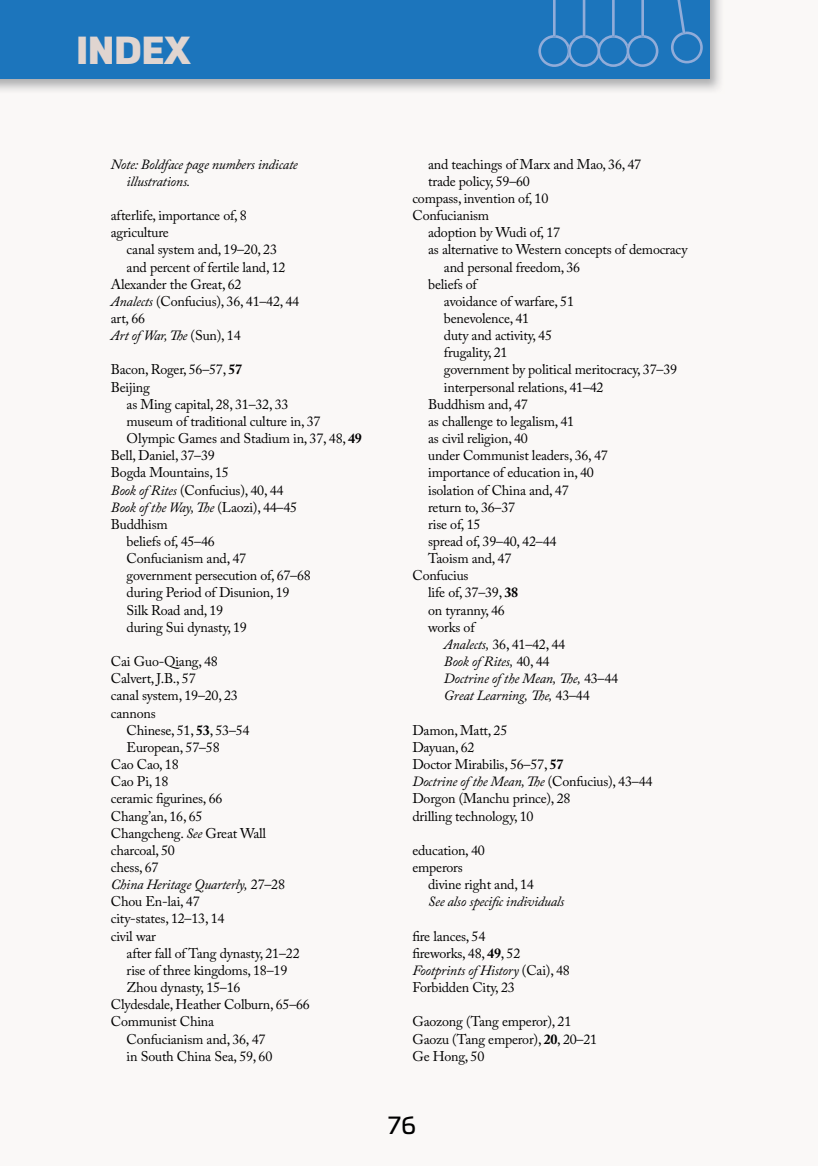
<style>
.page{position:relative;width:819px;height:1166px;background:#fff}
.page>*{position:absolute;margin:0;border:0;box-sizing:border-box;transform-origin:0 0}
.t1{font:900 38.5px "Mettro Pro";letter-spacing:-.015em;color:#e0d5d0}
.t2{font:24.5px "Mettro Pro";color:#000}
.t3{font:14px/17.2px "Adobe Caslon Pro";letter-spacing:-.015em;color:#000}
.t4{font:italic 14px/17.2px "Adobe Caslon Pro";letter-spacing:-.015em;color:#000}
.s1{font-style:italic}
.s2{font-style:normal}
.s3{font-weight:700}
</style>
<div class="page">
<div style="left:0;top:0;width:818px;height:1166px;background:#faf8f7"></div>
<img style="left:0;top:0;width:720px;height:91px">
<div style="left:0;top:0;width:709px;height:79px;background:#1c75bc"></div>
<svg style="left:538px;top:0;width:120px;height:67px"></svg>
<svg style="left:671px;top:0;width:32px;height:63px"></svg>
<h1 class="t1" style="left:76px;top:27px;width:116px">INDEX</h1>
<p class="t4" style="left:127px;top:155px;width:173px;text-indent:-16px">Note: Boldface page numbers indicate illustrations.</p>
<p class="t3" style="left:111px;top:207px;width:137px">afterlife, importance of, 8 agriculture</p>
<p class="t3" style="left:127px;top:241px;width:152px">canal system and, 19–20, 23</p>
<p class="t3" style="left:127px;top:258px;width:160px">and percent of fertile land, 12</p>
<p class="t3" style="left:111px;top:275px;width:132px">Alexander the Great, 62</p>
<p class="t3" style="left:111px;top:292px;width:190px"><span class="s1">Analects</span> (Confucius), 36, 41–42, 44</p>
<p class="t3" style="left:111px;top:309px;width:36px">art, 66</p>
<p class="t4" style="left:111px;top:327px;width:131px">Art of War, The <span class="s2">(Sun), 14</span></p>
<p class="t3" style="left:111px;top:361px;width:133px">Bacon, Roger, 56–57, <span class="s3">57<br></span>Beijing</p>
<p class="t3" style="left:127px;top:395px;width:163px">as Ming capital, 28, 31–32, 33</p>
<p class="t3" style="left:127px;top:412px;width:195px">museum of traditional culture in, 37</p>
<p class="t3" style="left:127px;top:429px;width:237px">Olympic Games and Stadium in, 37, 48, <span class="s3">49</span></p>
<p class="t3" style="left:111px;top:447px;width:106px">Bell, Daniel, 37–39</p>
<p class="t3" style="left:111px;top:464px;width:119px">Bogda Mountains, 15</p>
<p class="t3" style="left:111px;top:481px;width:174px"><span class="s1">Book of Rites</span> (Confucius), 40, 44</p>
<p class="t4" style="left:111px;top:498px;width:188px">Book of the Way, The <span class="s2">(Laozi), 44–45</span></p>
<p class="t3" style="left:111px;top:515px;width:58px">Buddhism</p>
<p class="t3" style="left:127px;top:532px;width:90px">beliefs of, 45–46</p>
<p class="t3" style="left:127px;top:550px;width:121px">Confucianism and, 47</p>
<p class="t3" style="left:127px;top:567px;width:186px">government persecution of, 67–68</p>
<p class="t3" style="left:127px;top:584px;width:164px">during Period of Disunion, 19</p>
<p class="t3" style="left:127px;top:601px;width:98px">Silk Road and, 19</p>
<p class="t3" style="left:127px;top:618px;width:122px">during Sui dynasty, 19</p>
<p class="t3" style="left:111px;top:652px;width:129px">Cai Guo-Qiang, 48<br>Calvert, J.B., 57<br>canal system, 19–20, 23 cannons</p>
<p class="t3" style="left:127px;top:721px;width:124px">Chinese, 51, <span class="s3">53</span>, 53–54</p>
<p class="t3" style="left:127px;top:738px;width:95px">European, 57–58</p>
<p class="t3" style="left:111px;top:755px;width:69px">Cao Cao, 18</p>
<p class="t3" style="left:111px;top:772px;width:59px">Cao Pi, 18</p>
<p class="t3" style="left:111px;top:790px;width:113px">ceramic figurines, 66</p>
<p class="t3" style="left:111px;top:807px;width:93px">Chang’an, 16, 65</p>
<p class="t3" style="left:111px;top:824px;width:157px">Changcheng. <span class="s1">See</span> Great Wall</p>
<p class="t3" style="left:111px;top:841px;width:66px">charcoal, 50</p>
<p class="t3" style="left:111px;top:858px;width:49px">chess, 67</p>
<p class="t4" style="left:111px;top:875px;width:176px">China Heritage Quarterly, <span class="s2">27–28</span></p>
<p class="t3" style="left:111px;top:893px;width:90px">Chou En-lai, 47</p>
<p class="t3" style="left:111px;top:910px;width:115px">city-states, 12–13, 14</p>
<p class="t3" style="left:111px;top:927px;width:47px">civil war</p>
<p class="t3" style="left:127px;top:944px;width:175px">after fall of Tang dynasty, 21–22</p>
<p class="t3" style="left:127px;top:961px;width:162px">rise of three kingdoms, 18–19</p>
<p class="t3" style="left:127px;top:978px;width:115px">Zhou dynasty, 15–16</p>
<p class="t3" style="left:111px;top:995px;width:201px">Clydesdale, Heather Colburn, 65–66</p>
<p class="t3" style="left:111px;top:1013px;width:105px">Communist China</p>
<p class="t3" style="left:127px;top:1030px;width:140px">Confucianism and, 36, 47</p>
<p class="t3" style="left:127px;top:1047px;width:147px">in South China Sea, 59, 60</p>
<p class="t3" style="left:428px;top:155px;width:215px">and teachings of Marx and Mao, 36, 47</p>
<p class="t3" style="left:428px;top:172px;width:103px">trade policy, 59–60</p>
<p class="t3" style="left:412px;top:189px;width:138px">compass, invention of, 10</p>
<p class="t3" style="left:412px;top:207px;width:78px">Confucianism</p>
<p class="t3" style="left:428px;top:224px;width:133px">adoption by Wudi of, 17</p>
<p class="t3" style="left:428px;top:241px;width:261px">as alternative to Western concepts of democracy</p>
<p class="t3" style="left:444px;top:258px;width:138px">and personal freedom, 36</p>
<p class="t3" style="left:428px;top:275px;width:50px">beliefs of</p>
<p class="t3" style="left:444px;top:292px;width:132px">avoidance of warfare, 51</p>
<p class="t3" style="left:444px;top:309px;width:87px">benevolence, 41</p>
<p class="t3" style="left:444px;top:327px;width:110px">duty and activity, 45</p>
<p class="t3" style="left:444px;top:344px;width:65px">frugality, 21</p>
<p class="t3" style="left:444px;top:361px;width:235px">government by political meritocracy, 37–39</p>
<p class="t3" style="left:444px;top:378px;width:161px">interpersonal relations, 41–42</p>
<p class="t3" style="left:428px;top:395px;width:101px">Buddhism and, 47</p>
<p class="t3" style="left:428px;top:412px;width:148px">as challenge to legalism, 41</p>
<p class="t3" style="left:428px;top:429px;width:101px">as civil religion, 40</p>
<p class="t3" style="left:428px;top:447px;width:181px">under Communist leaders, 36, 47</p>
<p class="t3" style="left:428px;top:464px;width:167px">importance of education in, 40</p>
<p class="t3" style="left:428px;top:481px;width:142px">isolation of China and, 47</p>
<p class="t3" style="left:428px;top:498px;width:88px">return to, 36–37</p>
<p class="t3" style="left:428px;top:515px;width:54px">rise of, 15</p>
<p class="t3" style="left:428px;top:532px;width:130px">spread of, 39–40, 42–44</p>
<p class="t3" style="left:428px;top:550px;width:85px">Taoism and, 47</p>
<p class="t3" style="left:412px;top:567px;width:58px">Confucius</p>
<p class="t3" style="left:428px;top:584px;width:92px">life of, 37–39, <span class="s3">38</span></p>
<p class="t3" style="left:428px;top:601px;width:78px">on tyranny, 46</p>
<p class="t3" style="left:428px;top:618px;width:48px">works of</p>
<p class="t3" style="left:444px;top:635px;width:123px"><span class="s1">Analects,</span> 36, 41–42, 44</p>
<p class="t4" style="left:444px;top:652px;width:107px">Book of Rites, <span class="s2">40, 44</span></p>
<p class="t4" style="left:444px;top:670px;width:176px">Doctrine of the Mean, The, <span class="s2">43–44</span></p>
<p class="t4" style="left:444px;top:687px;width:147px">Great Learning, The, <span class="s2">43–44</span></p>
<p class="t3" style="left:412px;top:721px;width:242px">Damon, Matt, 25<br>Dayuan, 62<br>Doctor Mirabilis, 56–57, <span class="s3">57<br></span><span class="s1">Doctrine of the Mean, The</span> (Confucius), 43–44<br>Dorgon (Manchu prince), 28<br>drilling technology, 10</p>
<p class="t3" style="left:412px;top:841px;width:74px">education, 40 emperors</p>
<p class="t3" style="left:428px;top:875px;width:107px">divine right and, 14</p>
<p class="t4" style="left:428px;top:893px;width:138px">See also specific individuals</p>
<p class="t3" style="left:412px;top:927px;width:159px">fire lances, 54<br>fireworks, 48, <span class="s3">49</span>, 52<br><span class="s1">Footprints of History</span> (Cai), 48<br>Forbidden City, 23</p>
<p class="t3" style="left:412px;top:1013px;width:186px">Gaozong (Tang emperor), 21<br>Gaozu (Tang emperor), <span class="s3">20</span>, 20–21<br>Ge Hong, 50</p>
<h2 class="t2" style="left:388px;top:1108px;width:30px">76</h2>
</div>
